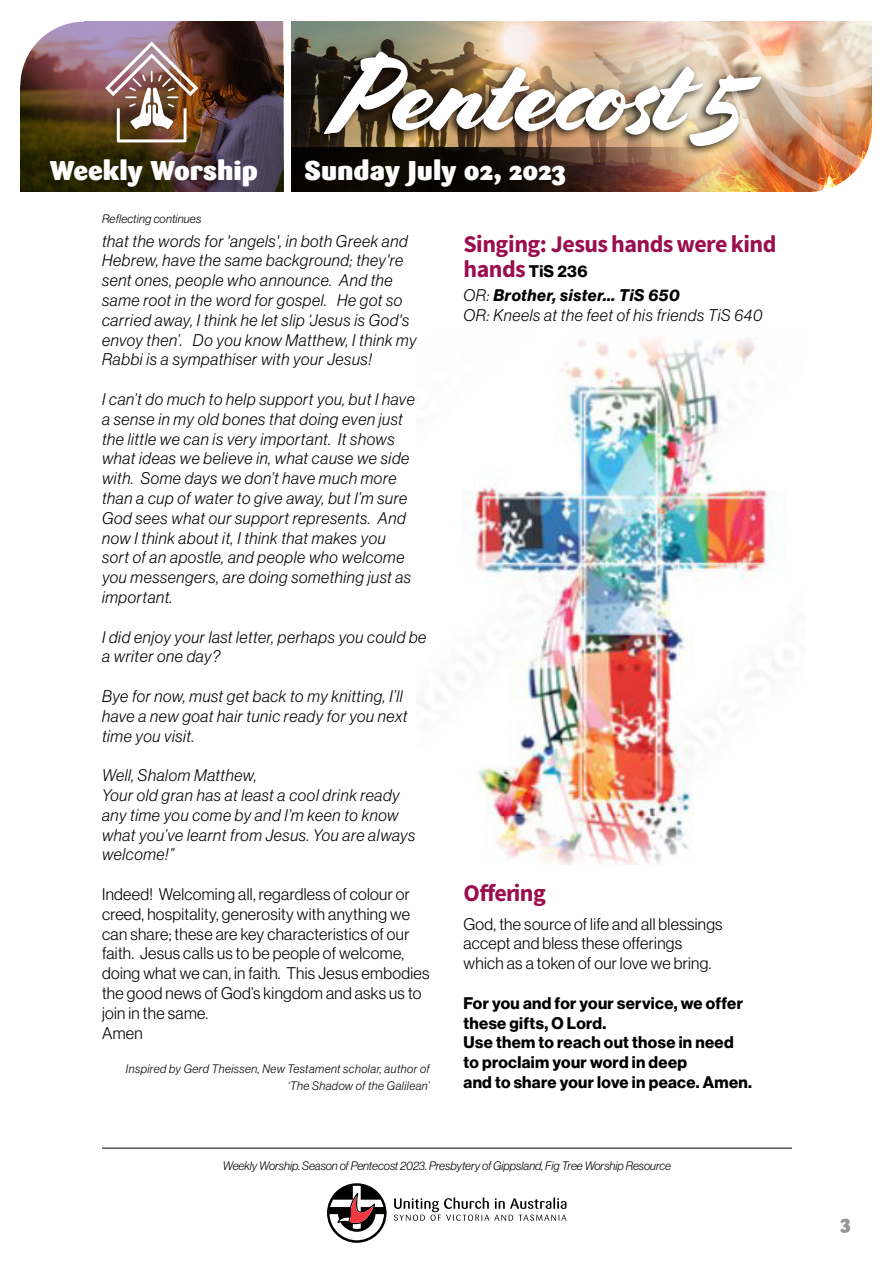
<style>
.page{position:relative;width:893px;height:1263px;background:#fff}
.page>*{position:absolute;margin:0;border:0;box-sizing:border-box;transform-origin:0 0}
.t1{font:108px "Cortado";letter-spacing:-.01em;color:#fff}
.t2{font:900 27px "Sari";color:#fff}
.t3{font:24px "Source Sans Variable";letter-spacing:-.02em;color:#9b0e4e}
.t4{font:900 19.5px "Sari";color:#939598}
.t5{font:16.5px/19.8px "N Haas Grotesk DS Pro 46 Lt It";letter-spacing:.04em;color:#000}
.t6{font:16.5px/19.8px "N Haas Grotesk DS Pro 45 Lt";letter-spacing:.02em;color:#000}
.t7{font:16.5px/19.8px "N Haas Grotesk DS Pro 75 Bd";letter-spacing:.02em;color:#000}
.t8{font:16.5px "N Haas Grotesk DS Pro 76 Bd It";letter-spacing:.04em;color:#000}
.t9{font:12px "N Haas Grotesk DS Pro 46 Lt It";letter-spacing:.015em;color:#000}
.t10{font:12px/16.8px "N Haas Grotesk DS Pro 46 Lt It";letter-spacing:.04em;color:#000;text-align:right}
.s1{font-family:"Source Sans Variable";font-size:24px;color:#9b0e4e}
.s2{font-family:"N Haas Grotesk DS Pro 46 Lt It"}
</style>
<div class="page">
<svg style="left:394px;top:1197px;width:172px;height:24px"></svg>
<svg style="left:327px;top:1183px;width:60px;height:60px"></svg>
<hr style="left:102px;top:1148px;width:690px;height:1px;background:#000">
<img style="left:292px;top:21px;width:407px;height:127px">
<img style="left:20px;top:21px;width:263px;height:171px">
<img style="left:105px;top:42px;width:93px;height:100px">
<svg style="left:20px;top:21px;width:64px;height:64px"></svg>
<svg style="left:292px;top:148px;width:407px;height:44px;background:#311e15"></svg>
<div style="left:313px;top:46px;width:452px;height:110px;background:#000;opacity:.91"></div>
<img style="left:699px;top:21px;width:173px;height:171px">
<img style="left:425px;top:339px;width:362px;height:477px">
<h1 class="t1" style="left:333px;top:31px;width:414px">Pentecost 5</h1>
<h2 class="t2" style="left:50px;top:154px;width:210px">Weekly Worship</h2>
<h2 class="t2" style="left:304px;top:154px;width:263px">Sunday July 02, 2023</h2>
<p class="t9" style="left:102px;top:212px;width:101px">Reflecting continues</p>
<p class="t5" style="left:102px;top:231px;width:316px">that the words for 'angels', in both Greek and Hebrew, have the same background; they're sent ones, people who announce. And the same root in the word for gospel. He got so carried away, I think he let slip ‘Jesus is God's envoy then’. Do you know Matthew, I think my Rabbi is a sympathiser with your Jesus!</p>
<p class="t5" style="left:102px;top:389px;width:314px">I can’t do much to help support you, but I have a sense in my old bones that doing even just the little we can is very important. It shows what ideas we believe in, what cause we side with. Some days we don’t have much more than a cup of water to give away, but I’m sure God sees what our support represents. And now I think about it, I think that makes you sort of an apostle, and people who welcome you messengers, are doing something just as important.</p>
<p class="t5" style="left:102px;top:627px;width:326px">I did enjoy your last letter, perhaps you could be a writer one day?</p>
<p class="t5" style="left:102px;top:686px;width:307px">Bye for now, must get back to my knitting, I’ll have a new goat hair tunic ready for you next time you visit.</p>
<p class="t5" style="left:102px;top:765px;width:315px">Well, Shalom Matthew,<br>Your old gran has at least a cool drink ready any time you come by and I’m keen to know what you’ve learnt from Jesus. You are always welcome!”</p>
<p class="t6" style="left:102px;top:884px;width:329px">Indeed! Welcoming all, regardless of colour or creed, hospitality, generosity with anything we can share; these are key characteristics of our faith. Jesus calls us to be people of welcome, doing what we can, in faith. This Jesus embodies the good news of God’s kingdom and asks us to join in the same.<br>Amen</p>
<p class="t10" style="left:126px;top:1060px;width:305px">Inspired by Gerd Theissen, New Testament scholar, author of ‘The Shadow of the Galilean’</p>
<h3 class="t3" style="left:463px;top:229px;width:315px">Singing: Jesus hands were kind</h3>
<p class="t7" style="left:463px;top:262px;width:125px"><span class="s1">hands</span> TiS 236</p>
<p class="t8" style="left:463px;top:286px;width:218px"><span class="s2">OR:</span> Brother, sister… TiS 650</p>
<p class="t5" style="left:463px;top:306px;width:300px">OR: Kneels at the feet of his friends TiS 640</p>
<h3 class="t3" style="left:463px;top:879px;width:84px">Offering</h3>
<p class="t6" style="left:463px;top:914px;width:261px">God, the source of life and all blessings accept and bless these offerings which as a token of our love we bring.</p>
<p class="t7" style="left:463px;top:993px;width:290px">For you and for your service, we offer these gifts, O Lord.<br>Use them to reach out those in need to proclaim your word in deep<br>and to share your love in peace. Amen.</p>
<p class="t9" style="left:223px;top:1159px;width:450px">Weekly Worship. Season of Pentecost 2023. Presbytery of Gippsland, Fig Tree Worship Resource</p>
<p class="t4" style="left:840px;top:1210px;width:12px">3</p>
</div>
